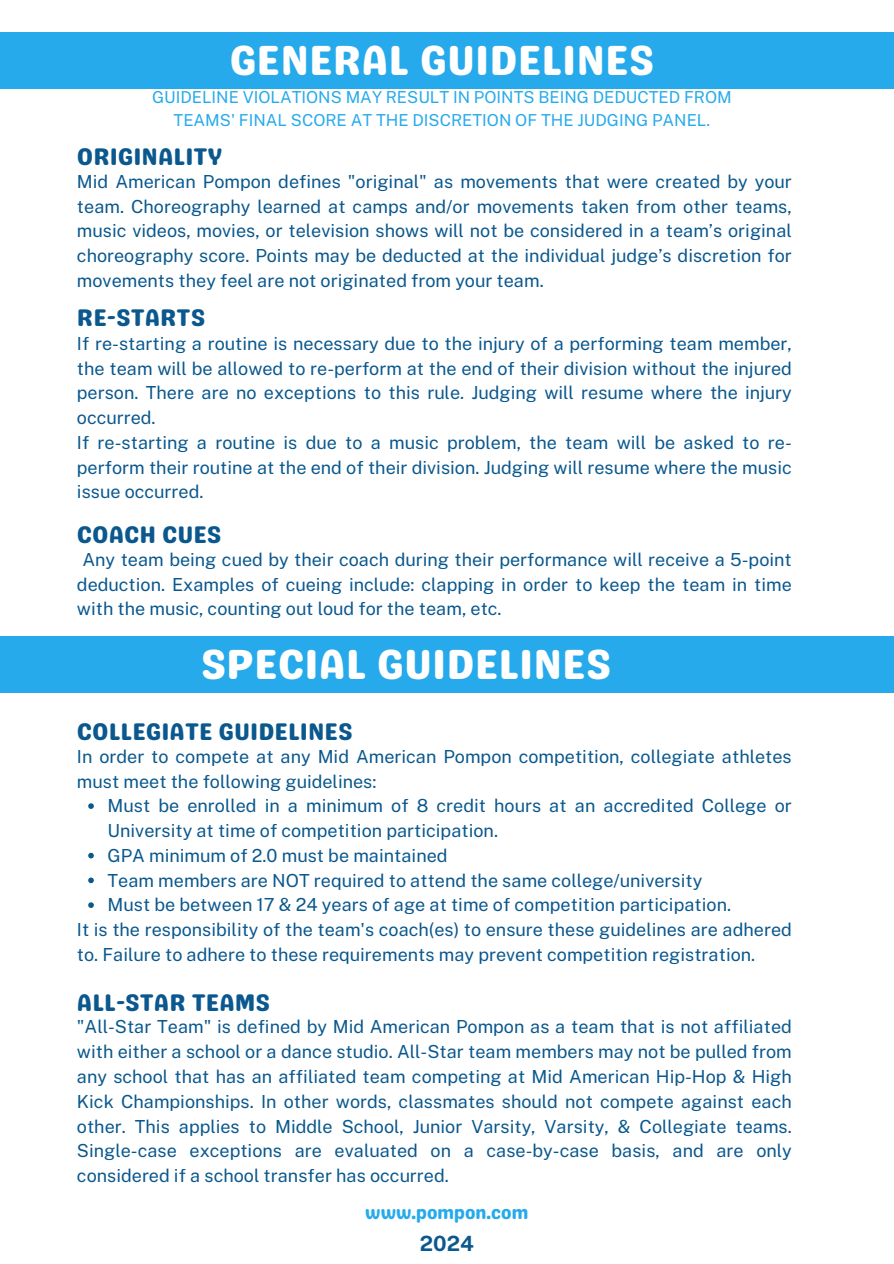
<style>
.page{position:relative;width:894px;height:1264px;background:#fff}
.page>*{position:absolute;margin:0;border:0;box-sizing:border-box;transform-origin:0 0}
.t1{font:42px "Genty Sans";color:#fff}
.t2{font:24px "Genty Sans";color:#0a588e}
.t3{font:700 21px "Public Sans";color:#0a588e}
.t4{font:18px/24.8px "Public Sans";color:#0a588e;text-align:justify}
.t5{font:18px "Genty Sans";color:#26aaeb}
.t6{font:16.5px/22.5px "Public Sans";color:#26aaeb;text-align:center}
</style>
<div class="page">
<div style="left:0;top:32px;width:893px;height:57px;background:#26aaeb"></div>
<div style="left:0;top:636px;width:893px;height:57px;background:#26aaeb"></div>
<svg style="left:88px;top:803px;width:6px;height:6px"></svg>
<svg style="left:88px;top:852px;width:6px;height:6px"></svg>
<svg style="left:88px;top:877px;width:6px;height:6px"></svg>
<svg style="left:88px;top:902px;width:6px;height:6px"></svg>
<h1 class="t1" style="left:229px;top:35px;width:426px">GENERAL GUIDELINES</h1>
<h2 class="t6" style="left:152px;top:86px;width:581px">GUIDELINE VIOLATIONS MAY RESULT IN POINTS BEING DEDUCTED FROM<br>TEAMS' FINAL SCORE AT THE DISCRETION OF THE JUDGING PANEL.</h2>
<h2 class="t2" style="left:77px;top:142px;width:147px">ORIGINALITY</h2>
<p class="t4" style="left:77px;top:169px;width:716px">Mid American Pompon defines "original" as movements that were created by your team. Choreography learned at camps and/or movements taken from other teams, music videos, movies, or television shows will not be considered in a team’s original choreography score. Points may be deducted at the individual judge’s discretion for movements they feel are not originated from your team.</p>
<h2 class="t2" style="left:77px;top:303px;width:130px">RE-STARTS</h2>
<p class="t4" style="left:77px;top:331px;width:716px">If re-starting a routine is necessary due to the injury of a performing team member, the team will be allowed to re-perform at the end of their division without the injured person. There are no exceptions to this rule. Judging will resume where the injury occurred.</p>
<h2 class="t4" style="left:77px;top:430px;width:716px">If re-starting a routine is due to a music problem, the team will be asked to re&shy;perform their routine at the end of their division. Judging will resume where the music issue occurred.</h2>
<p class="t2" style="left:77px;top:520px;width:146px">COACH CUES</p>
<p class="t4" style="left:77px;top:547px;width:716px;text-indent:5px">Any team being cued by their coach during their performance will receive a 5-point deduction. Examples of cueing include: clapping in order to keep the team in time with the music, counting out loud for the team, etc.</p>
<p class="t1" style="left:201px;top:639px;width:412px">SPECIAL GUIDELINES</p>
<p class="t2" style="left:77px;top:717px;width:277px">COLLEGIATE GUIDELINES</p>
<p class="t4" style="left:77px;top:743px;width:716px">In order to compete at any Mid American Pompon competition, collegiate athletes must meet the following guidelines:</p>
<p class="t4" style="left:107px;top:793px;width:685px">Must be enrolled in a minimum of 8 credit hours at an accredited College or<br>University at time of competition participation.</p>
<h2 class="t4" style="left:107px;top:842px;width:341px">GPA minimum of 2.0 must be maintained</h2>
<p class="t4" style="left:107px;top:867px;width:596px">Team members are NOT required to attend the same college/university</p>
<h5 class="t4" style="left:107px;top:892px;width:625px">Must be between 17 &amp; 24 years of age at time of competition participation.</h5>
<h3 class="t4" style="left:77px;top:917px;width:716px">It is the responsibility of the team's coach(es) to ensure these guidelines are adhered to. Failure to adhere to these requirements may prevent competition registration.</h3>
<p class="t2" style="left:77px;top:987px;width:194px">ALL-STAR TEAMS</p>
<p class="t4" style="left:77px;top:1014px;width:716px">"All-Star Team" is defined by Mid American Pompon as a team that is not affiliated with either a school or a dance studio. All-Star team members may not be pulled from any school that has an affiliated team competing at Mid American Hip-Hop &amp; High Kick Championships. In other words, classmates should not compete against each other. This applies to Middle School, Junior Varsity, Varsity, &amp; Collegiate teams.<br>Single-case exceptions are evaluated on a case-by-case basis, and are only considered if a school transfer has occurred.</p>
<h4 class="t5" style="left:365px;top:1201px;width:165px">www.pompon.com</h4>
<h1 class="t3" style="left:419px;top:1230px;width:55px">2024</h1>
</div>
